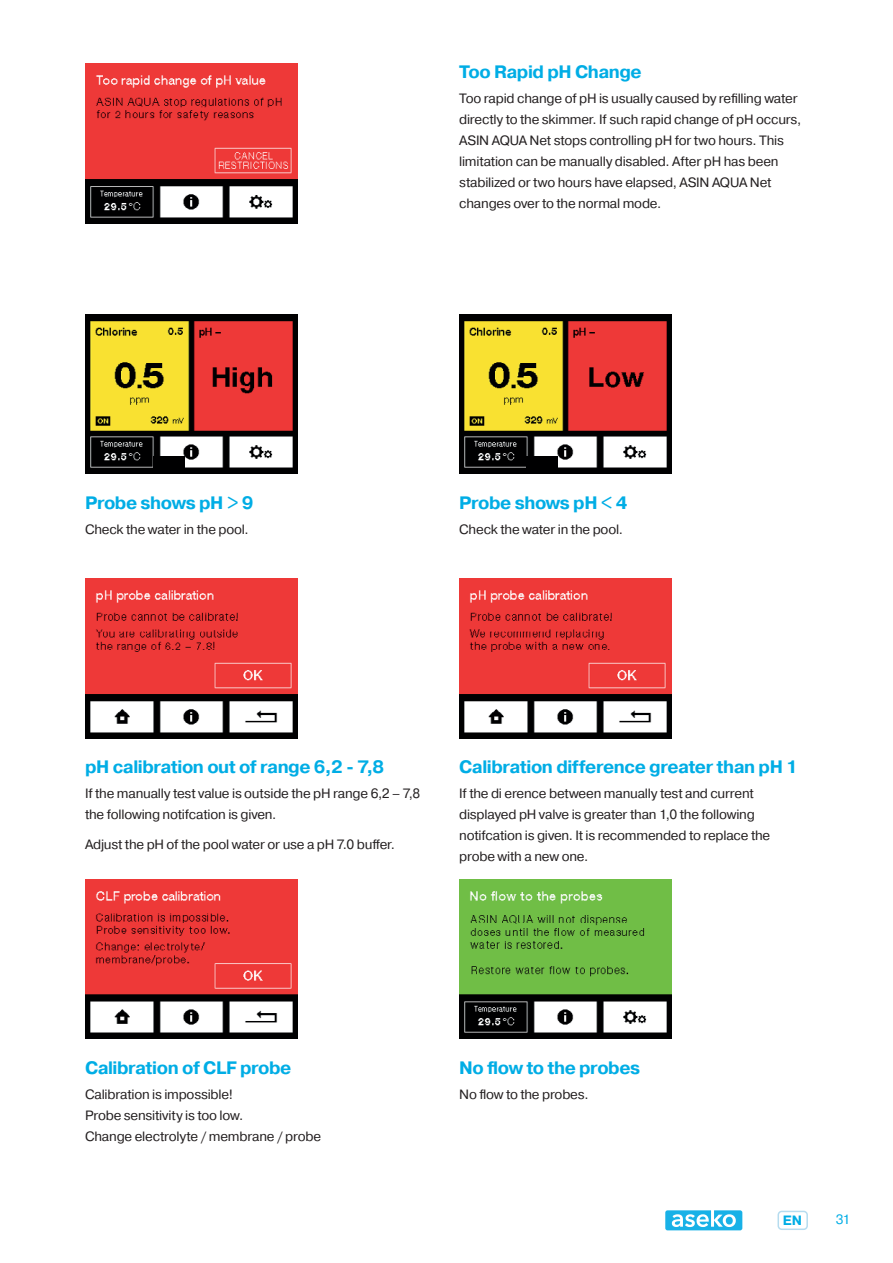
<style>
.page{position:relative;width:893px;height:1263px;background:#fff}
.page>*{position:absolute;margin:0;border:0;box-sizing:border-box;transform-origin:0 0}
.t1{font:700 18px "Pragmatica";letter-spacing:-.025em;color:#00ade5}
.t2{font:13.5px/21px "Pragmatica";letter-spacing:-.015em;color:#231f20}
.t3{font:700 13.5px "Pragmatica";color:#00ade5}
.t4{font:13.5px "Pragmatica";color:#00ade5}
</style>
<div class="page">
<div style="left:777px;top:1211px;width:31px;height:19px;border:2px solid #b6dcef;border-radius:4px"></div>
<svg style="left:665px;top:1210px;width:77px;height:20px"></svg>
<img style="left:85px;top:64px;width:213px;height:159px">
<img style="left:459px;top:879px;width:213px;height:160px">
<img style="left:459px;top:314px;width:213px;height:160px">
<img style="left:85px;top:314px;width:213px;height:160px">
<img style="left:85px;top:579px;width:213px;height:159px">
<img style="left:459px;top:579px;width:213px;height:159px">
<img style="left:85px;top:879px;width:213px;height:160px">
<img style="left:153px;top:456px;width:31px;height:16px">
<img style="left:527px;top:456px;width:31px;height:16px">
<h1 class="t1" style="left:459px;top:60px;width:184px">Too Rapid pH Change</h1>
<p class="t2" style="left:459px;top:88px;width:344px">Too rapid change of pH is usually caused by refilling water directly to the skimmer. If such rapid change of pH occurs, ASIN AQUA Net stops controlling pH for two hours. This limitation can be manually disabled. After pH has been stabilized or two hours have elapsed, ASIN AQUA Net changes over to the normal mode.</p>
<h1 class="t1" style="left:85px;top:491px;width:170px">Probe shows pH &gt; 9</h1>
<p class="t2" style="left:85px;top:520px;width:165px">Check the water in the pool.</p>
<h1 class="t1" style="left:459px;top:491px;width:170px">Probe shows pH &lt; 4</h1>
<p class="t2" style="left:459px;top:520px;width:165px">Check the water in the pool.</p>
<h1 class="t1" style="left:85px;top:755px;width:301px">pH calibration out of range 6,2 - 7,8</h1>
<p class="t2" style="left:85px;top:784px;width:337px">If the manually test value is outside the pH range 6,2 – 7,8 the following notifcation is given.</p>
<p class="t2" style="left:85px;top:834px;width:312px">Adjust the pH of the pool water or use a pH 7.0 buffer.</p>
<h1 class="t1" style="left:459px;top:755px;width:340px">Calibration difference greater than pH 1</h1>
<p class="t2" style="left:459px;top:784px;width:313px">If the di erence between manually test and current displayed pH valve is greater than 1,0 the following notifcation is given. It is recommended to replace the probe with a new one.</p>
<h1 class="t1" style="left:85px;top:1056px;width:208px">Calibration of CLF probe</h1>
<p class="t2" style="left:85px;top:1084px;width:237px">Calibration is impossible!<br>Probe sensitivity is too low.<br>Change electrolyte / membrane / probe</p>
<h1 class="t1" style="left:459px;top:1056px;width:182px">No flow to the probes</h1>
<p class="t2" style="left:459px;top:1084px;width:131px">No flow to the probes.</p>
<p class="t3" style="left:783px;top:1212px;width:21px">EN</p>
<p class="t4" style="left:836px;top:1211px;width:16px">31</p>
</div>
